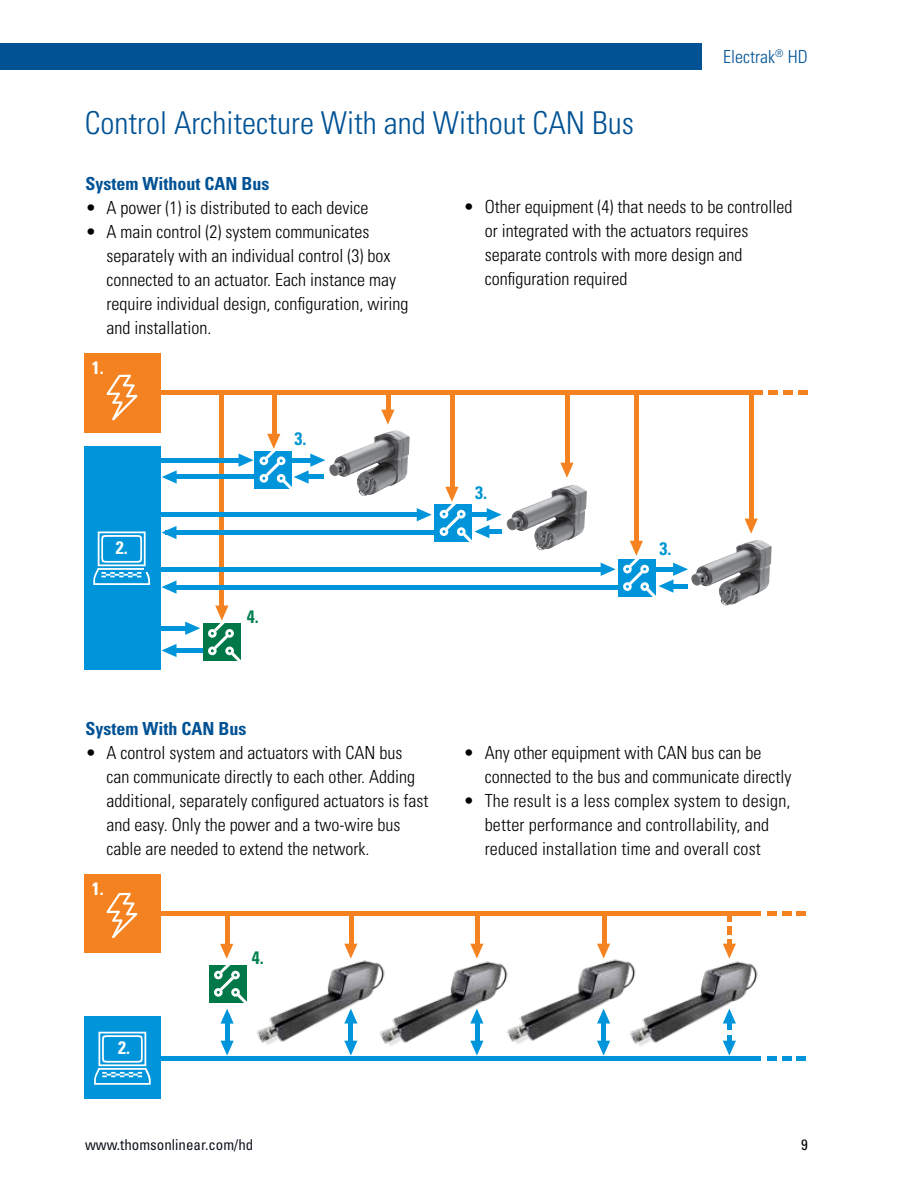
<style>
.page{position:relative;width:918px;height:1188px;background:#fff}
.page>*{position:absolute;margin:0;border:0;box-sizing:border-box;transform-origin:0 0}
.t1{font:300 condensed 31.5px "Univers";color:#005295}
.t2{font:300 condensed 18px/24px "Univers";color:#000}
.t3{font:700 condensed 18px "Univers LT Std";color:#005295}
.t4{font:300 condensed 18px "Univers";color:#005295}
.t5{font:700 condensed 18px "Univers LT Std";color:#fff}
.t6{font:700 condensed 18px "Univers LT Std";color:#0096d1}
.t7{font:700 condensed 18px "Univers LT Std";color:#00804f}
.t8{font:condensed 15px "Univers LT Std";color:#0f151d}
.t9{font:condensed 15px "Univers LT Std";color:#000}
</style>
<div class="page">
<div style="left:0;top:43px;width:701px;height:27px;background:#005295"></div>
<div style="left:84px;top:1017px;width:76px;height:82px;background:#0095da"></div>
<div style="left:84px;top:874px;width:76px;height:79px;background:#f58220"></div>
<svg style="left:94px;top:1032px;width:57px;height:53px"></svg>
<svg style="left:106px;top:892px;width:32px;height:47px"></svg>
<div style="left:158px;top:911px;width:602px;height:5px;background:#f58220"></div>
<hr style="left:155px;top:1056px;width:605px;height:4px;background:#0095da">
<div style="left:349px;top:913px;width:5px;height:37px;background:#f58220"></div>
<svg style="left:344px;top:944px;width:13px;height:9px"></svg>
<svg style="left:767px;top:1056px;width:9px;height:4px"></svg>
<svg style="left:782px;top:1056px;width:9px;height:4px"></svg>
<svg style="left:797px;top:1056px;width:9px;height:4px"></svg>
<div style="left:225px;top:913px;width:5px;height:39px;background:#f58220"></div>
<svg style="left:220px;top:944px;width:13px;height:15px"></svg>
<div style="left:225px;top:1014px;width:5px;height:35px;background:#0095da"></div>
<svg style="left:221px;top:1009px;width:13px;height:15px"></svg>
<svg style="left:221px;top:1041px;width:13px;height:15px"></svg>
<div style="left:767px;top:911px;width:9px;height:5px;background:#f58220"></div>
<div style="left:782px;top:911px;width:9px;height:5px;background:#f58220"></div>
<div style="left:797px;top:911px;width:9px;height:5px;background:#f58220"></div>
<div style="left:475px;top:913px;width:5px;height:37px;background:#f58220"></div>
<svg style="left:470px;top:944px;width:13px;height:10px"></svg>
<hr style="left:602px;top:913px;width:4px;height:37px;background:#f58220">
<svg style="left:597px;top:944px;width:13px;height:7px"></svg>
<svg style="left:723px;top:944px;width:13px;height:10px"></svg>
<div style="left:727px;top:926px;width:5px;height:8px;background:#f58220"></div>
<div style="left:727px;top:939px;width:5px;height:9px;background:#f58220"></div>
<div style="left:727px;top:913px;width:5px;height:8px;background:#f58220"></div>
<div style="left:209px;top:966px;width:37px;height:37px;background:#007848"></div>
<svg style="left:214px;top:965px;width:32px;height:38px"></svg>
<div style="left:255px;top:451px;width:37px;height:38px;background:#0095da"></div>
<hr style="left:220px;top:392px;width:4px;height:214px;background:#f58220">
<hr style="left:450px;top:392px;width:4px;height:100px;background:#f58220">
<div style="left:634px;top:393px;width:5px;height:152px;background:#f58220"></div>
<hr style="left:386px;top:391px;width:4px;height:23px;background:#f58220">
<hr style="left:565px;top:391px;width:4px;height:76px;background:#f58220">
<div style="left:749px;top:391px;width:5px;height:130px;background:#f58220"></div>
<div style="left:272px;top:392px;width:5px;height:44px;background:#f58220"></div>
<div style="left:84px;top:446px;width:76px;height:224px;background:#0095da"></div>
<div style="left:84px;top:353px;width:76px;height:80px;background:#f58220"></div>
<svg style="left:93px;top:531px;width:57px;height:54px"></svg>
<svg style="left:106px;top:374px;width:32px;height:47px"></svg>
<div style="left:158px;top:390px;width:605px;height:5px;background:#f58220"></div>
<div style="left:145px;top:567px;width:465px;height:5px;background:#0095da"></div>
<svg style="left:601px;top:563px;width:15px;height:13px"></svg>
<hr style="left:169px;top:585px;width:451px;height:4px;background:#0095da">
<svg style="left:162px;top:580px;width:15px;height:14px"></svg>
<svg style="left:381px;top:410px;width:14px;height:15px"></svg>
<svg style="left:560px;top:463px;width:14px;height:15px"></svg>
<svg style="left:745px;top:519px;width:13px;height:15px"></svg>
<div style="left:145px;top:512px;width:278px;height:5px;background:#0095da"></div>
<svg style="left:417px;top:508px;width:15px;height:13px"></svg>
<div style="left:165px;top:530px;width:272px;height:5px;background:#0095da"></div>
<svg style="left:162px;top:526px;width:15px;height:13px"></svg>
<hr style="left:149px;top:458px;width:94px;height:4px;background:#0095da">
<svg style="left:239px;top:454px;width:15px;height:13px"></svg>
<svg style="left:162px;top:470px;width:15px;height:14px"></svg>
<hr style="left:169px;top:475px;width:87px;height:4px;background:#0095da">
<div style="left:768px;top:390px;width:10px;height:5px;background:#f58220"></div>
<div style="left:783px;top:390px;width:9px;height:5px;background:#f58220"></div>
<div style="left:798px;top:390px;width:9px;height:5px;background:#f58220"></div>
<div style="left:151px;top:626px;width:36px;height:5px;background:#0095da"></div>
<svg style="left:185px;top:622px;width:15px;height:13px"></svg>
<svg style="left:162px;top:644px;width:15px;height:13px"></svg>
<div style="left:171px;top:648px;width:34px;height:5px;background:#0095da"></div>
<svg style="left:260px;top:434px;width:65px;height:55px"></svg>
<div style="left:435px;top:505px;width:37px;height:37px;background:#0095da"></div>
<svg style="left:440px;top:487px;width:62px;height:55px"></svg>
<div style="left:618px;top:560px;width:37px;height:37px;background:#0095da"></div>
<svg style="left:623px;top:541px;width:65px;height:56px"></svg>
<div style="left:203px;top:624px;width:37px;height:37px;background:#007848"></div>
<svg style="left:208px;top:606px;width:32px;height:55px"></svg>
<img style="left:507px;top:485px;width:80px;height:66px">
<img style="left:691px;top:540px;width:81px;height:66px">
<img style="left:329px;top:431px;width:81px;height:65px">
<img style="left:518px;top:951px;width:103px;height:110px">
<img style="left:621px;top:954px;width:140px;height:107px">
<img style="left:394px;top:954px;width:124px;height:107px">
<img style="left:248px;top:953px;width:146px;height:108px">
<h1 class="t1" style="left:85px;top:104px;width:551px">Control Architecture With and Without CAN Bus</h1>
<p class="t4" style="left:723px;top:46px;width:86px">Electrak<sup>®</sup> HD</p>
<p class="t3" style="left:85px;top:172px;width:185px">System Without CAN Bus</p>
<p class="t2" style="left:85px;top:195px;width:285px">• A power (1) is distributed to each device</p>
<p class="t2" style="left:107px;top:219px;width:303px;text-indent:-21px">• A main control (2) system communicates separately with an individual control (3) box connected to an actuator. Each instance may require individual design, configuration, wiring and installation.</p>
<p class="t5" style="left:92px;top:357px;width:13px">1.</p>
<p class="t5" style="left:116px;top:537px;width:13px">2.</p>
<p class="t6" style="left:294px;top:428px;width:13px">3.</p>
<p class="t7" style="left:247px;top:605px;width:13px">4.</p>
<p class="t2" style="left:485px;top:195px;width:309px;text-indent:-21px">• Other equipment (4) that needs to be controlled or integrated with the actuators requires separate controls with more design and configuration required</p>
<p class="t6" style="left:475px;top:482px;width:13px">3.</p>
<p class="t6" style="left:660px;top:537px;width:13px">3.</p>
<p class="t3" style="left:85px;top:717px;width:162px">System With CAN Bus</p>
<p class="t2" style="left:107px;top:741px;width:323px;text-indent:-21px">• A control system and actuators with CAN bus can communicate directly to each other. Adding additional, separately configured actuators is fast and easy. Only the power and a two-wire bus cable are needed to extend the network.</p>
<p class="t5" style="left:92px;top:877px;width:13px">1.</p>
<p class="t5" style="left:118px;top:1037px;width:13px">2.</p>
<p class="t7" style="left:252px;top:947px;width:13px">4.</p>
<p class="t8" style="left:85px;top:1135px;width:170px">www.thomsonlinear.com/hd</p>
<p class="t2" style="left:485px;top:741px;width:308px;text-indent:-21px">• Any other equipment with CAN bus can be connected to the bus and communicate directly</p>
<p class="t2" style="left:463px;top:789px;width:329px;text-align:center">• The result is a less complex system to design, better performance and controllability, and reduced installation time and overall cost</p>
<p class="t9" style="left:801px;top:1135px;width:8px">9</p>
</div>
